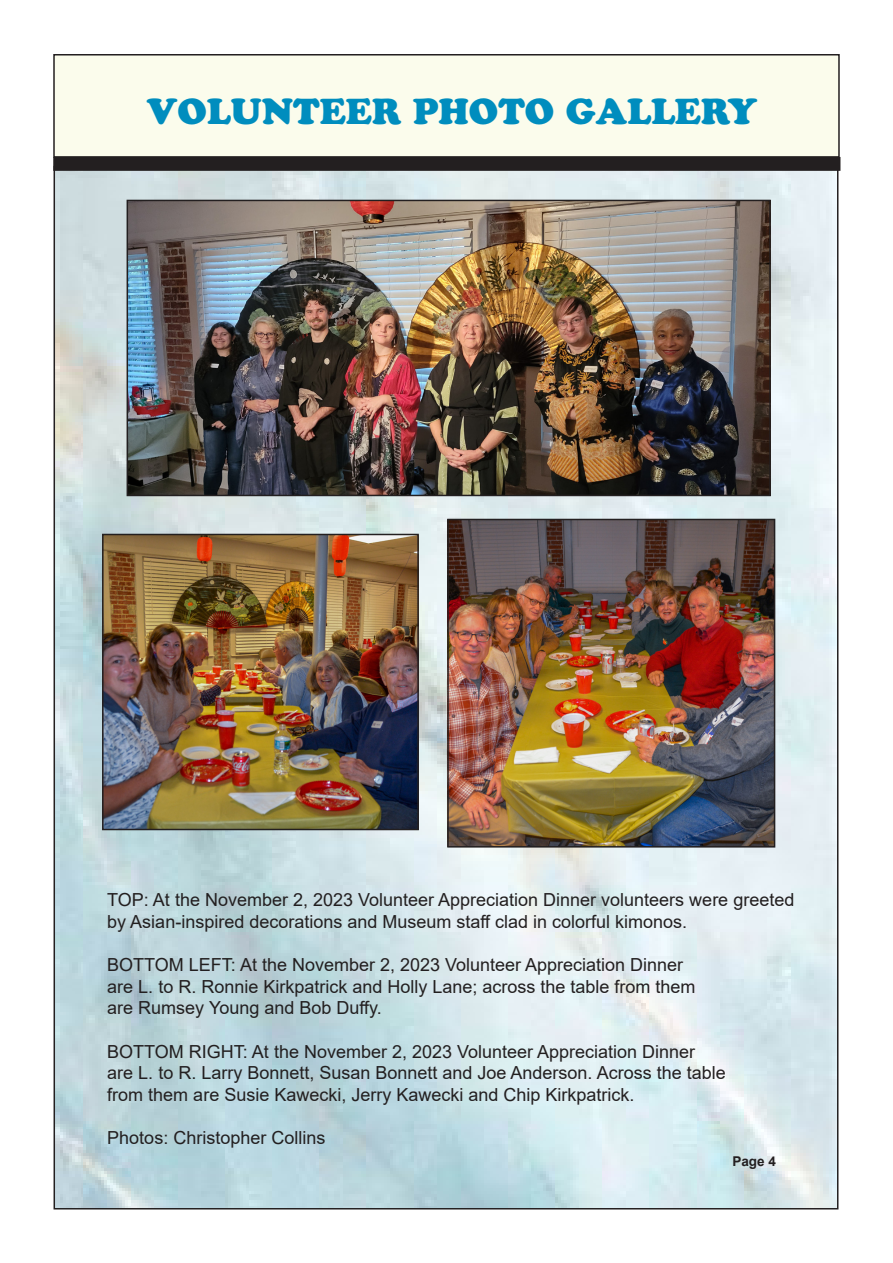
<style>
.page{position:relative;width:893px;height:1263px;background:#fff}
.page>*{position:absolute;margin:0;border:0;box-sizing:border-box;transform-origin:0 0}
.Title_2{font:36px "Cooper Black Std";color:#008dbe}
.Title_2-2{font:18px/21.6px "Arial";color:#231f20}
.Title_2-3{font:700 13.5px "Arial";color:#231f20}
</style>
<div class="page">
<div style="left:54px;top:55px;width:785px;height:102px;background:#fbfcec"></div>
<div style="left:53px;top:54px;width:787px;height:104px;border:2px solid #231f20"></div>
<img style="left:57px;top:171px;width:778px;height:1035px">
<div style="left:54px;top:158px;width:786px;height:12px;background:#231f20"></div>
<div style="left:53px;top:157px;width:787px;height:14px;border:2px solid #231f20"></div>
<img style="left:105px;top:537px;width:311px;height:290px">
<div style="left:102px;top:534px;width:317px;height:296px;border:2px solid #231f20"></div>
<img style="left:450px;top:522px;width:322px;height:322px">
<div style="left:447px;top:519px;width:328px;height:328px;border:2px solid #231f20"></div>
<img style="left:130px;top:203px;width:638px;height:290px">
<div style="left:127px;top:200px;width:644px;height:296px;border:2px solid #231f20"></div>
<p class="Title_2" style="left:147px;top:90px;width:612px">VOLUNTEER PHOTO GALLERY</p>
<p class="Title_2-2" style="left:107px;top:889px;width:689px">TOP: At the November 2, 2023 Volunteer Appreciation Dinner volunteers were greeted by Asian-inspired decorations and Museum staff clad in colorful kimonos.</p>
<p class="Title_2-2" style="left:107px;top:954px;width:577px">BOTTOM LEFT: At the November 2, 2023 Volunteer Appreciation Dinner</p>
<p class="Title_2-2" style="left:107px;top:976px;width:590px">are L. to R. Ronnie Kirkpatrick and Holly Lane; across the table from them</p>
<p class="Title_2-2" style="left:107px;top:997px;width:276px">are Rumsey Young and Bob Duffy.</p>
<p class="Title_2-2" style="left:107px;top:1040px;width:589px">BOTTOM RIGHT: At the November 2, 2023 Volunteer Appreciation Dinner</p>
<p class="Title_2-2" style="left:107px;top:1062px;width:620px">are L. to R. Larry Bonnett, Susan Bonnett and Joe Anderson. Across the table from them are Susie Kawecki, Jerry Kawecki and Chip Kirkpatrick.</p>
<p class="Title_2-2" style="left:107px;top:1127px;width:220px">Photos: Christopher Collins</p>
<p class="Title_2-3" style="left:732px;top:1151px;width:45px">Page 4</p>
</div>
